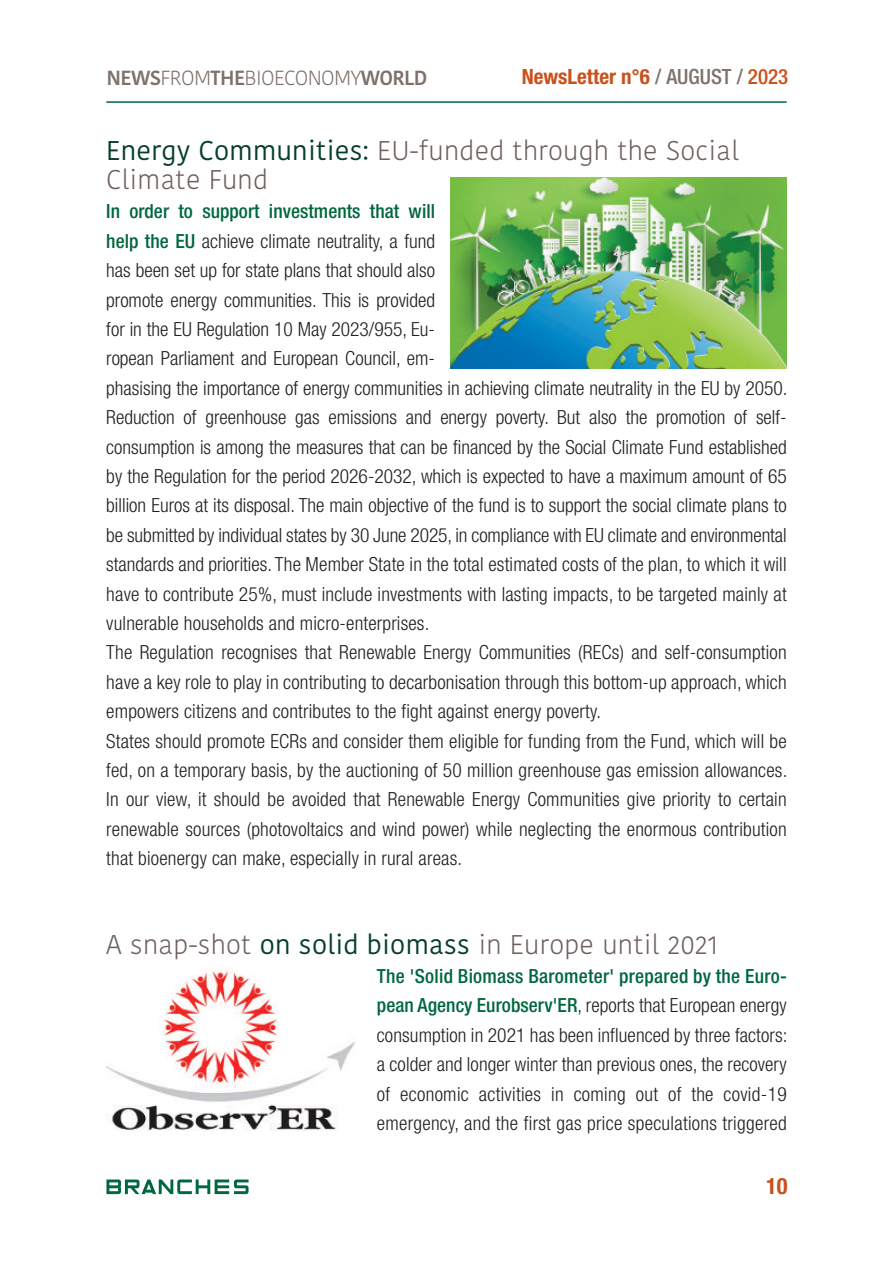
<style>
.page{position:relative;width:893px;height:1263px;background:#fff}
.page>*{position:absolute;margin:0;border:0;box-sizing:border-box;transform-origin:0 0}
.t1{font:300 27px/29.4px "Kohinoor Bangla";letter-spacing:.01em;color:#6d605d}
.t2{font:700 condensed 22.5px "Helvetica Neue";color:#cb511c}
.t3{font:700 condensed 21px "Helvetica Neue";color:#cb511c}
.t4{font:300 20.4px "Kohinoor Bangla";letter-spacing:-.03em;color:#7d716c}
.t5{font:300 condensed 19.5px/29.4px "Helvetica Neue";letter-spacing:.01em;color:#231f20}
.s1{font-weight:600}
.s2{font-weight:500;color:#7d716c}
.s3{font-weight:500}
.s4{font-weight:400;color:#083f2c}
.s5{font-weight:500;color:#00673e}
</style>
<div class="page">
<svg style="left:106px;top:1179px;width:143px;height:15px"></svg>
<hr style="left:106px;top:101px;width:681px;height:2px;background:#00673e">
<img style="left:450px;top:177px;width:337px;height:192px">
<img style="left:106px;top:970px;width:250px;height:161px">
<p class="t4" style="left:106px;top:67px;width:323px"><span class="s1">NEWS</span>FROM<span class="s1">THE</span>BIOECONOMY<span class="s1">WORLD</span></p>
<p class="t3" style="left:522px;top:69px;width:268px">NewsLetter n°6 <span class="s2">/ AUGUST /</span> <span class="s3">2023</span></p>
<h1 class="t1" style="left:106px;top:136px;width:634px"><span class="s4">Energy Communities:</span> EU-funded through the Social<br>Climate Fund</h1>
<p class="t5" style="left:106px;top:198px;width:683px"><span class="s5">In order to support investments that will<br>help the EU</span> achieve climate neutrality, a fund<br>has been set up for state plans that should also<br>promote energy communities. This is provided<br>for in the EU Regulation 10 May 2023/955, Eu-<br>ropean Parliament and European Council, em-<br>phasising the importance of energy communities in achieving climate neutrality in the EU by 2050.<br>Reduction of greenhouse gas emissions and energy poverty. But also the promotion of self&shy;consumption is among the measures that can be financed by the Social Climate Fund established by the Regulation for the period 2026-2032, which is expected to have a maximum amount of 65 billion Euros at its disposal. The main objective of the fund is to support the social climate plans to be submitted by individual states by 30 June 2025, in compliance with EU climate and environmental standards and priorities. The Member State in the total estimated costs of the plan, to which it will have to contribute 25%, must include investments with lasting impacts, to be targeted mainly at vulnerable households and micro-enterprises.<br>The Regulation recognises that Renewable Energy Communities (RECs) and self-consumption have a key role to play in contributing to decarbonisation through this bottom-up approach, which empowers citizens and contributes to the fight against energy poverty.<br>States should promote ECRs and consider them eligible for funding from the Fund, which will be fed, on a temporary basis, by the auctioning of 50 million greenhouse gas emission allowances.<br>In our view, it should be avoided that Renewable Energy Communities give priority to certain renewable sources (photovoltaics and wind power) while neglecting the enormous contribution that bioenergy can make, especially in rural areas.</p>
<h1 class="t1" style="left:106px;top:930px;width:614px">A snap-shot <span class="s4">on solid biomass</span> in Europe until 2021</h1>
<p class="t5" style="left:377px;top:963px;width:412px;text-align:justify"><span class="s5">The 'Solid Biomass Barometer' prepared by the Euro&shy;pean Agency Eurobserv'ER</span>, reports that European energy consumption in 2021 has been influenced by three factors: a colder and longer winter than previous ones, the recovery of economic activities in coming out of the covid-19 emergency, and the first gas price speculations triggered</p>
<p class="t2" style="left:766px;top:1178px;width:23px">10</p>
</div>
